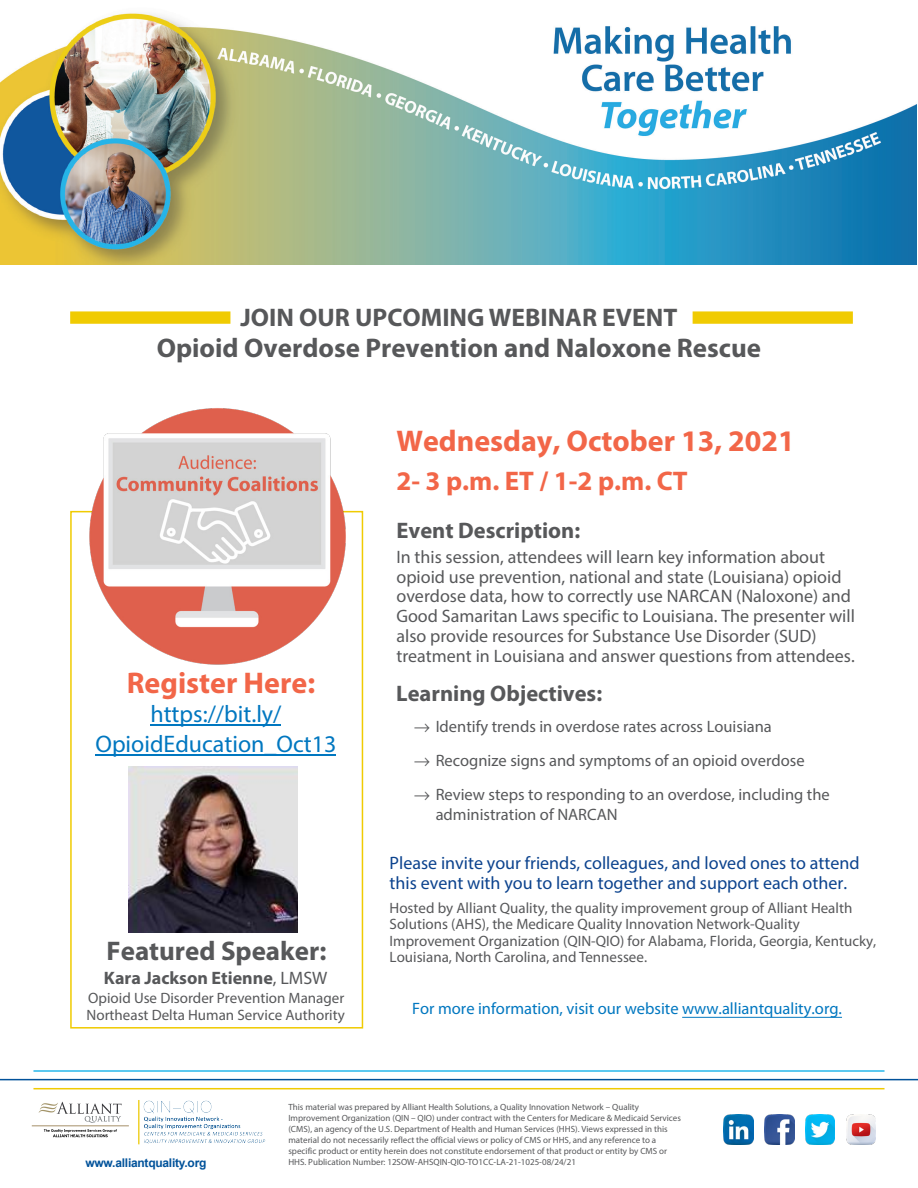
<style>
.page{position:relative;width:918px;height:1188px;background:#fff}
.page>*{position:absolute;margin:0;border:0;box-sizing:border-box;transform-origin:0 0}
.t1{font:700 30px "Myriad Pro";color:#f26648}
.t2{font:700 27px "Myriad Pro";color:#57585a}
.t3{font:700 27px "Myriad Pro";color:#f26648}
.t4{font:700 25.5px "Myriad Pro";color:#57585a}
.t5{font:24px/29.8px "Myriad Pro";color:#0077c0;text-align:center}
.t6{font:700 22.5px "Myriad Pro";color:#57585a}
.t7{font:18px/19.8px "Myriad Pro";color:#57585a}
.t8{font:18px/20.2px "Myriad Pro";color:#0c438e}
.t9{font:700 18px "Myriad Pro";color:#57585a}
.t10{font:16.5px/20.5px "Myriad Pro";color:#57585a}
.t11{font:16.5px "Myriad Pro";color:#0077c0}
.t12{font:15px/16.5px "Myriad Pro";color:#57585a}
.t13{font:700 12px "Arial";letter-spacing:-.02em;color:#01529a}
.t14{font:9px/10.9px "Myriad Pro";color:#57585a}
.s1{font-weight:400}
</style>
<div class="page">
<div style="left:70px;top:311px;width:160px;height:13px;background:#f0cb02;border:2px solid #f0cb02"></div>
<div style="left:693px;top:311px;width:160px;height:13px;background:#f0cb02;border:2px solid #f0cb02"></div>
<img style="left:70px;top:408px;width:294px;height:283px">
<img style="left:0;top:13px;width:917px;height:251px">
<img style="left:724px;top:1115px;width:29px;height:30px">
<img style="left:764px;top:1115px;width:30px;height:30px">
<img style="left:805px;top:1115px;width:30px;height:30px">
<img style="left:846px;top:1115px;width:30px;height:30px">
<hr style="left:0;top:1079px;width:918px;height:1px;background:#01529a">
<hr style="left:33px;top:1070px;width:852px;height:2px;background:#26b6ea">
<hr style="left:33px;top:1088px;width:852px;height:1px;background:#f0cb02">
<img style="left:138px;top:1100px;width:128px;height:45px">
<img style="left:31px;top:1101px;width:98px;height:37px">
<img style="left:129px;top:767px;width:168px;height:166px">
<hr style="left:682px;top:1017px;width:160px;height:1px;background:#0077c0">
<hr style="left:151px;top:725px;width:130px;height:1px;background:#0077c0">
<hr style="left:96px;top:754px;width:240px;height:2px;background:#0077c0">
<h3 class="t4" style="left:240px;top:300px;width:438px">JOIN OUR UPCOMING WEBINAR EVENT</h3>
<h2 class="t2" style="left:157px;top:331px;width:606px">Opioid Overdose Prevention and Naloxone Rescue</h2>
<h1 class="t1" style="left:127px;top:664px;width:190px">Register Here:</h1>
<h3 class="t5" style="left:95px;top:698px;width:242px">https://bit.ly/<br>OpioidEducation_Oct13</h3>
<h1 class="t1" style="left:396px;top:421px;width:400px">Wednesday, October 13, 2021</h1>
<h2 class="t3" style="left:396px;top:463px;width:293px">2- 3 p.m. ET / 1-2 p.m. CT</h2>
<h3 class="t6" style="left:396px;top:516px;width:185px">Event Description:</h3>
<p class="t7" style="left:396px;top:547px;width:460px">In this session, attendees will learn key information about opioid use prevention, national and state (Louisiana) opioid overdose data, how to correctly use NARCAN (Naloxone) and Good Samaritan Laws specific to Louisiana. The presenter will also provide resources for Substance Use Disorder (SUD) treatment in Louisiana and answer questions from attendees.</p>
<h3 class="t6" style="left:396px;top:679px;width:208px">Learning Objectives:</h3>
<h3 class="t10" style="left:414px;top:716px;width:360px">→ Identify trends in overdose rates across Louisiana</h3>
<h3 class="t10" style="left:414px;top:750px;width:392px">→ Recognize signs and symptoms of an opioid overdose</h3>
<h3 class="t10" style="left:436px;top:784px;width:396px;text-indent:-22px">→ Review steps to responding to an overdose, including the administration of NARCAN</h3>
<h3 class="t8" style="left:390px;top:853px;width:471px">Please invite your friends, colleagues, and loved ones to attend this event with you to learn together and support each other.</h3>
<p class="t12" style="left:390px;top:899px;width:488px">Hosted by Alliant Quality, the quality improvement group of Alliant Health Solutions (AHS), the Medicare Quality Innovation Network-Quality Improvement Organization (QIN-QIO) for Alabama, Florida, Georgia, Kentucky, Louisiana, North Carolina, and Tennessee.</p>
<h2 class="t2" style="left:107px;top:933px;width:221px">Featured Speaker:</h2>
<h3 class="t9" style="left:104px;top:966px;width:225px">Kara Jackson Etienne<span class="s1">, LMSW</span></h3>
<h3 class="t12" style="left:87px;top:990px;width:260px">Opioid Use Disorder Prevention Manager<br>Northeast Delta Human Service Authority</h3>
<h3 class="t11" style="left:412px;top:999px;width:431px">For more information, visit our website www.alliantquality.org.</h3>
<h3 class="t13" style="left:85px;top:1154px;width:122px">www.alliantquality.org</h3>
<p class="t14" style="left:288px;top:1102px;width:394px">This material was prepared by Alliant Health Solutions, a Quality Innovation Network – Quality Improvement Organization (QIN – QIO) under contract with the Centers for Medicare &amp; Medicaid Services (CMS), an agency of the U.S. Department of Health and Human Services (HHS). Views expressed in this material do not necessarily reflect the official views or policy of CMS or HHS, and any reference to a specific product or entity herein does not constitute endorsement of that product or entity by CMS or HHS. Publication Number: 12SOW-AHSQIN-QIO-TO1CC-LA-21-1025-08/24/21</p>
</div>
